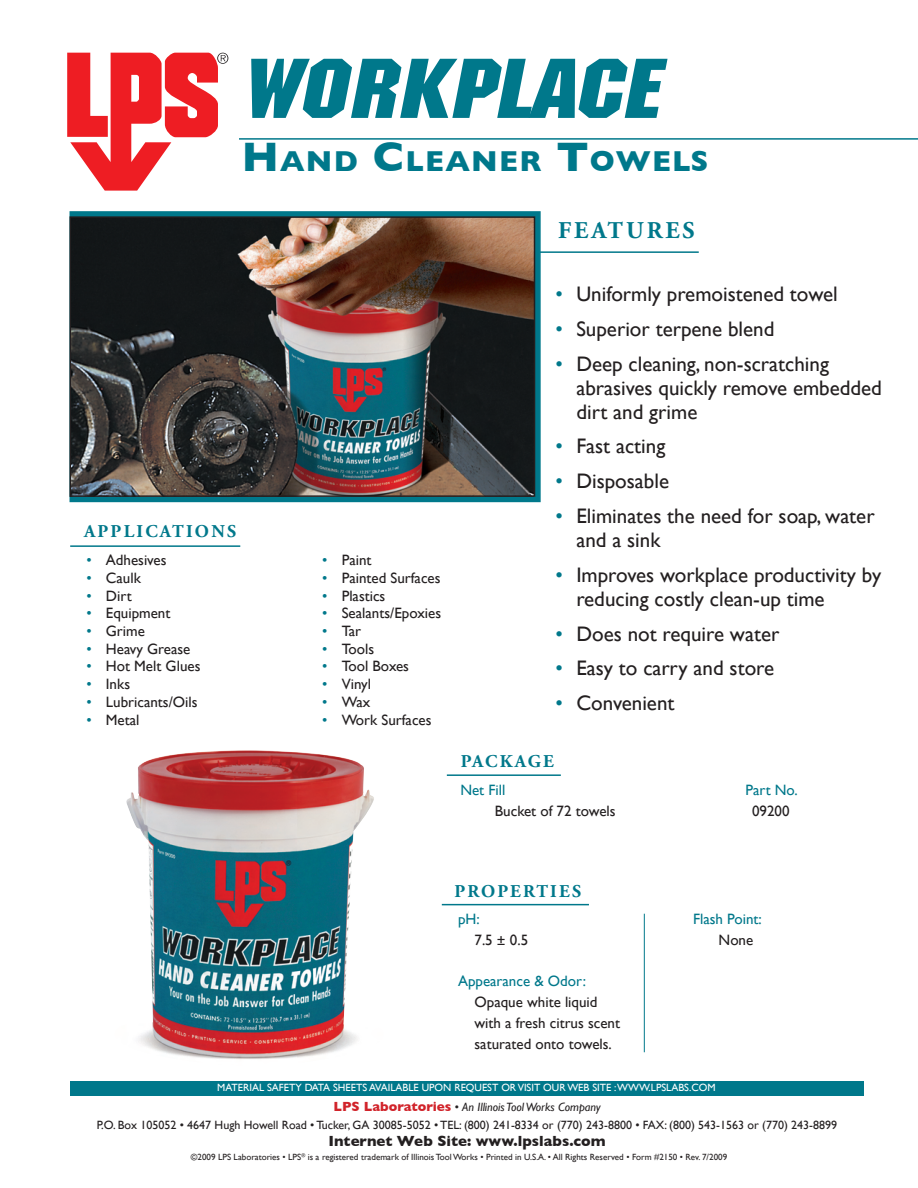
<style>
.page{position:relative;width:918px;height:1188px;background:#fff}
.page>*{position:absolute;margin:0;border:0;box-sizing:border-box;transform-origin:0 0}
.t1{font:italic 82.5px "Machine";color:#00788b;scale:1.25 1}
.t2{font:700 29.4px "Gill Sans";letter-spacing:.045em;color:#00788b}
.t3{font:700 24px "Adobe Garamond Pro";letter-spacing:.12em;color:#00788b}
.Feature_Bullets{font:21px/24px "Gill Sans";color:#231f20}
.t4{font:700 18px "Adobe Garamond Pro";letter-spacing:.125em;color:#00788b}
.Applications{font:15px "Gill Sans";color:#231f20}
.t5{font:15px "Gill Sans";color:#00788b}
.t6{font:700 15px "Gill Sans";color:#231f20}
.t7{font:12px "Gill Sans";color:#231f20}
.t8{font:italic 12px "Gill Sans";color:#231f20}
.t9{font:10.5px "Gill Sans";color:#fff}
.t10{font:9px "Gill Sans";color:#231f20}
.s1{font-size:42px}
.s2{color:#00788b}
.s3{font-weight:700;font-style:normal;font-size:13.5px;color:#d1232a}
.s4{font-style:normal}
</style>
<div class="page">
<hr style="left:540px;top:251px;width:159px;height:2px;background:#00788b">
<svg style="left:67px;top:53px;width:161px;height:138px"></svg>
<hr style="left:239px;top:138px;width:679px;height:2px;background:#00788b">
<hr style="left:447px;top:774px;width:114px;height:2px;background:#00788b">
<div style="left:70px;top:1082px;width:794px;height:14px;background:#00788b"></div>
<div style="left:70px;top:211px;width:471px;height:291px;background:#00788b;border:2px solid #00788b"></div>
<img style="left:73px;top:219px;width:459px;height:275px">
<div style="left:70px;top:216px;width:465px;height:281px;border:2px solid #231f20"></div>
<img style="left:126px;top:750px;width:248px;height:309px">
<hr style="left:442px;top:904px;width:147px;height:1px;background:#00788b">
<hr style="left:644px;top:914px;width:1px;height:138px;background:#00788b">
<hr style="left:70px;top:545px;width:170px;height:2px;background:#00788b">
<p class="t1" style="left:241px;top:41px;width:351px">WORKPLACE</p>
<p class="t2" style="left:242px;top:144px;width:468px"><span class="s1">H</span>AND <span class="s1">C</span>LEANER <span class="s1">T</span>OWELS</p>
<p class="t4" style="left:84px;top:521px;width:154px">APPLICATIONS</p>
<p class="Applications" style="left:86px;top:551px;width:82px"><span class="s2">•</span> Adhesives</p>
<p class="Applications" style="left:86px;top:569px;width:56px"><span class="s2">•</span> Caulk</p>
<p class="Applications" style="left:86px;top:587px;width:47px"><span class="s2">•</span> Dirt</p>
<p class="Applications" style="left:86px;top:604px;width:86px"><span class="s2">•</span> Equipment</p>
<p class="Applications" style="left:86px;top:622px;width:60px"><span class="s2">•</span> Grime</p>
<p class="Applications" style="left:86px;top:640px;width:106px"><span class="s2">•</span> Heavy Grease</p>
<p class="Applications" style="left:86px;top:658px;width:116px"><span class="s2">•</span> Hot Melt Glues</p>
<p class="Applications" style="left:86px;top:675px;width:45px"><span class="s2">•</span> Inks</p>
<p class="Applications" style="left:86px;top:693px;width:113px"><span class="s2">•</span> Lubricants/Oils</p>
<p class="Applications" style="left:86px;top:711px;width:55px"><span class="s2">•</span> Metal</p>
<p class="Applications" style="left:322px;top:551px;width:51px"><span class="s2">•</span> Paint</p>
<p class="Applications" style="left:322px;top:569px;width:120px"><span class="s2">•</span> Painted Surfaces</p>
<p class="Applications" style="left:322px;top:587px;width:65px"><span class="s2">•</span> Plastics</p>
<p class="Applications" style="left:322px;top:604px;width:120px"><span class="s2">•</span> Sealants/Epoxies</p>
<p class="Applications" style="left:322px;top:622px;width:41px"><span class="s2">•</span> Tar</p>
<p class="Applications" style="left:322px;top:640px;width:53px"><span class="s2">•</span> Tools</p>
<p class="Applications" style="left:322px;top:658px;width:88px"><span class="s2">•</span> Tool Boxes</p>
<p class="Applications" style="left:322px;top:675px;width:50px"><span class="s2">•</span> Vinyl</p>
<p class="Applications" style="left:322px;top:693px;width:50px"><span class="s2">•</span> Wax</p>
<p class="Applications" style="left:322px;top:711px;width:111px"><span class="s2">•</span> Work Surfaces</p>
<p class="t3" style="left:558px;top:216px;width:138px">FEATURES</p>
<p class="Feature_Bullets" style="left:555px;top:282px;width:284px"><span class="s2">•</span> Uniformly premoistened towel</p>
<p class="Feature_Bullets" style="left:555px;top:317px;width:221px"><span class="s2">•</span> Superior terpene blend</p>
<p class="Feature_Bullets" style="left:576px;top:351px;width:307px;text-indent:-21px"><span class="s2">•</span> Deep cleaning, non-scratching abrasives quickly remove embedded dirt and grime</p>
<p class="Feature_Bullets" style="left:555px;top:434px;width:111px"><span class="s2">•</span> Fast acting</p>
<p class="Feature_Bullets" style="left:555px;top:469px;width:115px"><span class="s2">•</span> Disposable</p>
<p class="Feature_Bullets" style="left:576px;top:504px;width:300px;text-indent:-21px"><span class="s2">•</span> Eliminates the need for soap, water and a sink</p>
<p class="Feature_Bullets" style="left:576px;top:563px;width:306px;text-indent:-21px"><span class="s2">•</span> Improves workplace productivity by reducing costly clean-up time</p>
<p class="Feature_Bullets" style="left:555px;top:621px;width:226px"><span class="s2">•</span> Does not require water</p>
<p class="Feature_Bullets" style="left:555px;top:656px;width:220px"><span class="s2">•</span> Easy to carry and store</p>
<p class="Feature_Bullets" style="left:555px;top:691px;width:121px"><span class="s2">•</span> Convenient</p>
<p class="t4" style="left:461px;top:750px;width:95px">PACKAGE</p>
<p class="t5" style="left:460px;top:782px;width:46px">Net Fill</p>
<p class="t5" style="left:745px;top:782px;width:54px">Part No.</p>
<p class="Applications" style="left:495px;top:802px;width:122px">Bucket of 72 towels</p>
<p class="Applications" style="left:752px;top:802px;width:39px">09200</p>
<p class="t4" style="left:454px;top:881px;width:128px">PROPERTIES</p>
<p class="t5" style="left:458px;top:910px;width:23px">pH:</p>
<p class="Applications" style="left:475px;top:931px;width:55px">7.5 ± 0.5</p>
<p class="t5" style="left:458px;top:973px;width:129px">Appearance &amp; Odor:</p>
<p class="Applications" style="left:458px;top:993px;width:141px">Opaque white liquid</p>
<p class="Applications" style="left:475px;top:1014px;width:147px">with a fresh citrus scent</p>
<p class="Applications" style="left:475px;top:1035px;width:139px">saturated onto towels.</p>
<p class="t5" style="left:693px;top:910px;width:70px">Flash Point:</p>
<p class="Applications" style="left:719px;top:931px;width:36px">None</p>
<p class="t9" style="left:217px;top:1082px;width:498px">Material Safety Data Sheets available upon request or visit ou r web site :www.lps labs.com</p>
<p class="t8" style="left:334px;top:1100px;width:269px"><span class="s3">LPS Laboratories</span> <span class="s4">•</span> An Illinois Tool Works Company</p>
<p class="t7" style="left:97px;top:1117px;width:742px">P.O. Box 105052 • 4647 Hugh Howell Road • Tucker, GA 30085-5052 • TEL: (800) 241-8334 or (770) 243-8800 • FAX: (800) 543-1563 or (770) 243-8899</p>
<p class="t6" style="left:328px;top:1132px;width:279px">Internet Web Site: www.lpslabs.com</p>
<p class="t10" style="left:191px;top:1151px;width:538px">©2009 LPS Laboratories • LPS<sup>®</sup> is a registered trademark of Illinois ToolWorks • Printed in U.S.A. • All Rights Reserved • Form #2150 • Rev. 7/2009</p>
</div>
